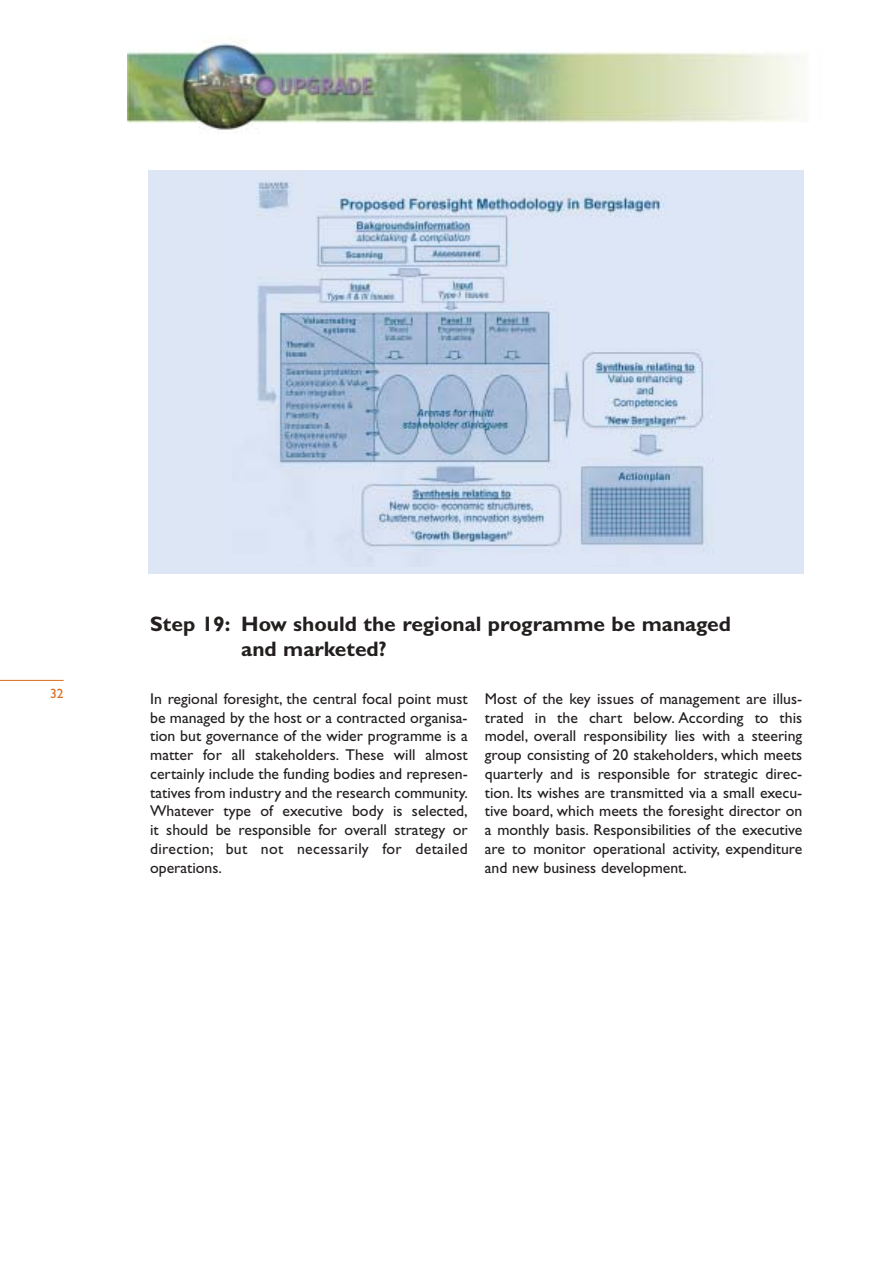
<style>
.page{position:relative;width:893px;height:1263px;background:#fff}
.page>*{position:absolute;margin:0;border:0;box-sizing:border-box;transform-origin:0 0}
.t1{font:700 21px/25.2px "Gill Sans";color:#231f1f}
.t2{font:15.75px/18.8px "Gill Sans";color:#231f1f;text-align:justify}
.t3{font:13.5px "Gill Sans";color:#dd6d1c}
</style>
<div class="page">
<img style="left:127px;top:38px;width:678px;height:92px">
<hr style="left:1px;top:680px;width:63px;height:1px;background:#dd6d1c">
<div style="left:149px;top:170px;width:654px;height:404px;background:#dce6f4"></div>
<img style="left:256px;top:181px;width:448px;height:369px">
<h1 class="t1" style="left:241px;top:613px;width:491px;text-indent:-91px">Step 19: How should the regional programme be managed and marketed?</h1>
<p class="t3" style="left:50px;top:689px;width:15px">32</p>
<p class="t2" style="left:150px;top:691px;width:319px">In regional foresight, the central focal point must be managed by the host or a contracted organisa&shy;tion but governance of the wider programme is a matter for all stakeholders. These will almost certainly include the funding bodies and represen&shy;tatives from industry and the research community.<br>Whatever type of executive body is selected, it should be responsible for overall strategy or direction; but not necessarily for detailed operations.</p>
<p class="t2" style="left:485px;top:691px;width:319px">Most of the key issues of management are illus&shy;trated in the chart below. According to this model, overall responsibility lies with a steering group consisting of 20 stakeholders, which meets quarterly and is responsible for strategic direc&shy;tion. Its wishes are transmitted via a small execu&shy;tive board, which meets the foresight director on a monthly basis. Responsibilities of the executive are to monitor operational activity, expenditure and new business development.</p>
</div>
